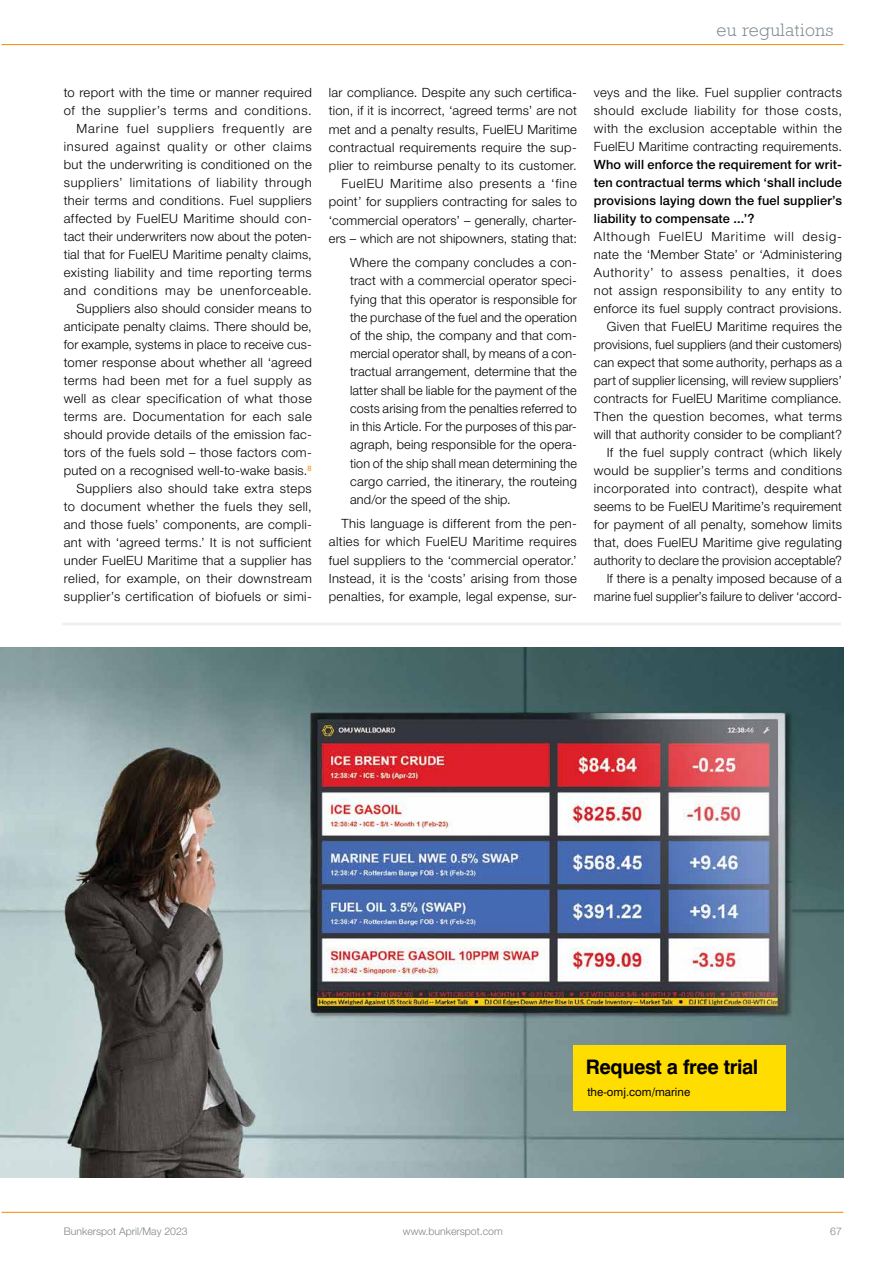
<style>
.page{position:relative;width:893px;height:1263px;background:#fff}
.page>*{position:absolute;margin:0;border:0;box-sizing:border-box;transform-origin:0 0}
.t1{font:700 20.1px "Swiss 721 BT";letter-spacing:-.02em;color:#000}
.t2{font:300 18px "Rockwell";letter-spacing:.025em;color:#7d868c}
.t3{font:300 12.75px/18px "Helvetica Neue LT Std";letter-spacing:.025em;color:#000;text-align:right}
.t4{font:500 12.75px/18px "Helvetica Neue LT Std";letter-spacing:.015em;color:#000;text-align:justify}
.t5{font:11.4px "Swiss 721 BT";color:#000}
.t6{font:300 10.5px "Helvetica Neue LT Std";color:#7d868c}
</style>
<div class="page">
<img style="left:0;top:647px;width:843px;height:531px">
<div style="left:573px;top:1045px;width:213px;height:65px;background:#fd0"></div>
<hr style="left:62px;top:622px;width:779px;height:3px;background:#f0f0f1">
<hr style="left:2px;top:44px;width:841px;height:1px;background:#f18c00">
<hr style="left:2px;top:1212px;width:841px;height:1px;background:#f18c00">
<h2 class="t2" style="left:716px;top:20px;width:118px">eu regulations</h2>
<p class="t3" style="left:64px;top:83px;width:250px">to report with the time or manner required of the supplier’s terms and conditions.<br>Marine fuel suppliers frequently are insured against quality or other claims but the underwriting is conditioned on the suppliers’ limitations of liability through their terms and conditions. Fuel suppliers affected by FuelEU Maritime should con&shy;tact their underwriters now about the poten&shy;tial that for FuelEU Maritime penalty claims, existing liability and time reporting terms and conditions may be unenforceable.<br>Suppliers also should consider means to anticipate penalty claims. There should be, for example, systems in place to receive cus&shy;tomer response about whether all ‘agreed terms had been met for a fuel supply as well as clear specification of what those terms are. Documentation for each sale should provide details of the emission fac&shy;tors of the fuels sold – those factors com&shy;puted on a recognised well-to-wake basis.<sup>8<br></sup>Suppliers also should take extra steps to document whether the fuels they sell, and those fuels’ components, are compli&shy;ant with ‘agreed terms.’ It is not sufficient under FuelEU Maritime that a supplier has relied, for example, on their downstream supplier’s certification of biofuels or simi-</p>
<p class="t3" style="left:329px;top:83px;width:250px">lar compliance. Despite any such certifica&shy;tion, if it is incorrect, ‘agreed terms’ are not met and a penalty results, FuelEU Maritime contractual requirements require the sup&shy;plier to reimburse penalty to its customer.<br>FuelEU Maritime also presents a ‘fine point’ for suppliers contracting for sales to ‘commercial operators’ – generally, charter&shy;ers – which are not shipowners, stating that:</p>
<p class="t3" style="left:350px;top:253px;width:228px;text-align:justify">Where the company concludes a con&shy;tract with a commercial operator speci&shy;fying that this operator is responsible for the purchase of the fuel and the operation of the ship, the company and that com&shy;mercial operator shall, by means of a con&shy;tractual arrangement, determine that the latter shall be liable for the payment of the costs arising from the penalties referred to in this Article. For the purposes of this par&shy;agraph, being responsible for the opera&shy;tion of the ship shall mean determining the cargo carried, the itinerary, the routeing and/or the speed of the ship.</p>
<p class="t3" style="left:329px;top:514px;width:250px;text-align:justify;text-indent:13px">This language is different from the pen&shy;alties for which FuelEU Maritime requires fuel suppliers to the ‘commercial operator.’ Instead, it is the ‘costs’ arising from those penalties, for example, legal expense, sur-</p>
<p class="t3" style="left:594px;top:83px;width:250px;text-align:justify">veys and the like. Fuel supplier contracts should exclude liability for those costs, with the exclusion acceptable within the FuelEU Maritime contracting requirements.</p>
<p class="t4" style="left:594px;top:155px;width:250px">Who will enforce the requirement for writ&shy;ten contractual terms which ‘shall include provisions laying down the fuel supplier’s liability to compensate ...’?</p>
<p class="t3" style="left:594px;top:227px;width:250px">Although FuelEU Maritime will desig&shy;nate the ‘Member State’ or ‘Administering Authority’ to assess penalties, it does not assign responsibility to any entity to enforce its fuel supply contract provisions.<br>Given that FuelEU Maritime requires the provisions, fuel suppliers (and their customers) can expect that some authority, perhaps as a part of supplier licensing, will review suppliers’ contracts for FuelEU Maritime compliance.<br>Then the question becomes, what terms will that authority consider to be compliant?<br>If the fuel supply contract (which likely would be supplier’s terms and conditions incorporated into contract), despite what seems to be FuelEU Maritime’s requirement for payment of all penalty, somehow limits that, does FuelEU Maritime give regulating authority to declare the provision acceptable?<br>If there is a penalty imposed because of a marine fuel supplier’s failure to deliver ‘accord-</p>
<h1 class="t1" style="left:586px;top:1054px;width:174px">Request a free trial</h1>
<p class="t5" style="left:587px;top:1085px;width:104px">the-omj.com/marine</p>
<p class="t6" style="left:64px;top:1225px;width:125px">Bunkerspot April/May 2023</p>
<p class="t6" style="left:403px;top:1225px;width:101px">www.bunkerspot.com</p>
<p class="t6" style="left:830px;top:1225px;width:13px">67</p>
</div>
